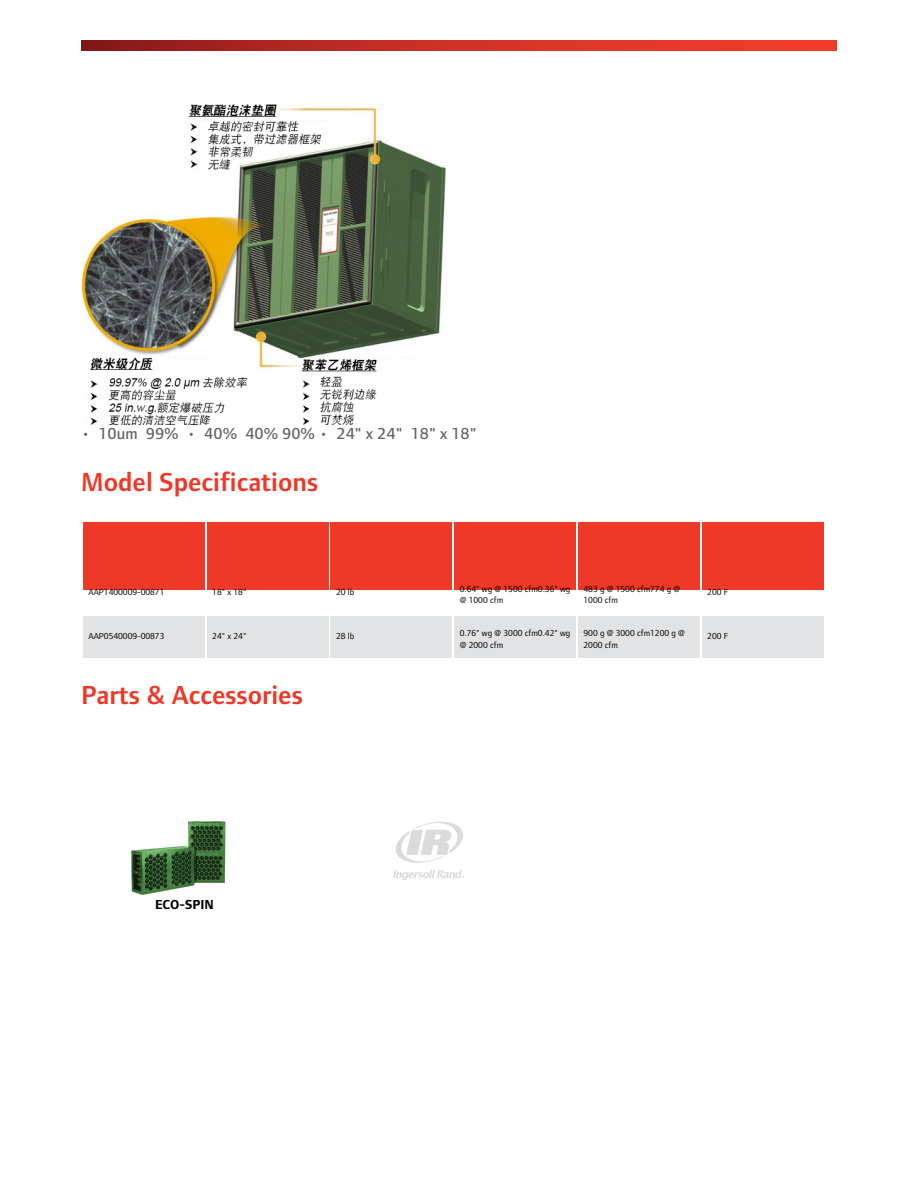
<style>
.page{position:relative;width:918px;height:1188px;background:#fff}
.page>*{position:absolute;margin:0;border:0;box-sizing:border-box;transform-origin:0 0}
.t1{font:600 27px "Foundry Form Sans";color:#ee3828}
.t2{font:500 16.5px "Foundry Form Sans";color:#626366}
.t3{font:700 13.5px "Foundry Form Sans";color:#000}
.t4{font:9px/11.7px "Foundry Form Sans";color:#000}
</style>
<div class="page">
<svg style="left:81px;top:40px;width:756px;height:11px;background:#c72e24"></svg>
<img style="left:81px;top:105px;width:365px;height:319px">
<div style="left:83px;top:522px;width:122px;height:68px;background:#ee3828"></div>
<div style="left:207px;top:522px;width:121px;height:68px;background:#ee3828"></div>
<div style="left:331px;top:522px;width:121px;height:68px;background:#ee3828"></div>
<div style="left:454px;top:522px;width:122px;height:68px;background:#ee3828"></div>
<div style="left:578px;top:522px;width:122px;height:68px;background:#ee3828"></div>
<div style="left:702px;top:522px;width:122px;height:68px;background:#ee3828"></div>
<div style="left:83px;top:616px;width:122px;height:41px;background:#e2e3e5"></div>
<div style="left:207px;top:616px;width:121px;height:41px;background:#e2e3e5"></div>
<div style="left:331px;top:616px;width:121px;height:41px;background:#e2e3e5"></div>
<div style="left:454px;top:616px;width:122px;height:41px;background:#e2e3e5"></div>
<div style="left:578px;top:616px;width:122px;height:41px;background:#e2e3e5"></div>
<div style="left:702px;top:616px;width:122px;height:41px;background:#e2e3e5"></div>
<img style="left:131px;top:822px;width:95px;height:72px">
<img style="left:393px;top:821px;width:71px;height:59px">
<h2 class="t2" style="left:81px;top:424px;width:397px">• 10um 99% • 40% 40% 90% • 24" x 24" 18" x 18"</h2>
<h1 class="t1" style="left:81px;top:467px;width:239px">Model Specifications</h1>
<p class="t4" style="left:88px;top:586px;width:77px">AAP1400009-00871</p>
<p class="t4" style="left:212px;top:586px;width:36px">18" x 18"</p>
<p class="t4" style="left:336px;top:586px;width:20px">20 lb</p>
<p class="t4" style="left:460px;top:583px;width:112px">0.64" wg @ 1500 cfm0.36" wg @ 1000 cfm</p>
<p class="t4" style="left:584px;top:583px;width:98px">483 g @ 1500 cfm774 g @<br>1000 cfm</p>
<p class="t4" style="left:707px;top:586px;width:22px">200 F</p>
<p class="t4" style="left:88px;top:631px;width:77px">AAP0540009-00873</p>
<p class="t4" style="left:212px;top:631px;width:36px">24" x 24"</p>
<p class="t4" style="left:336px;top:631px;width:20px">28 lb</p>
<p class="t4" style="left:460px;top:628px;width:112px">0.76" wg @ 3000 cfm0.42" wg @ 2000 cfm</p>
<p class="t4" style="left:584px;top:628px;width:103px">900 g @ 3000 cfm1200 g @<br>2000 cfm</p>
<p class="t4" style="left:707px;top:631px;width:22px">200 F</p>
<h1 class="t1" style="left:81px;top:679px;width:223px">Parts &amp; Accessories</h1>
<h3 class="t3" style="left:155px;top:897px;width:60px">ECO-SPIN</h3>
</div>
